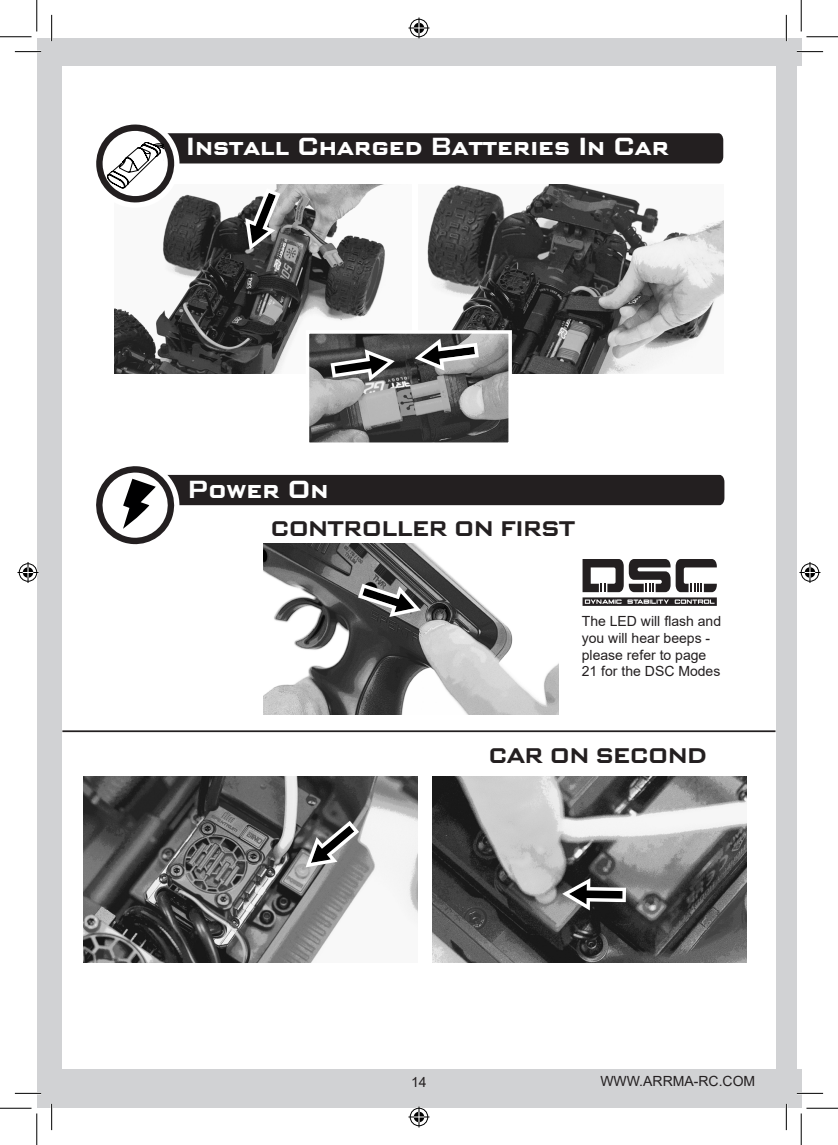
<style>
.page{position:relative;width:838px;height:1145px;background:#fff}
.page>*{position:absolute;margin:0;border:0;box-sizing:border-box;transform-origin:0 0}
.t1{font:700 24.5px "Bank Gothic";color:#fff}
.t2{font:700 21px "Bank Gothic";color:#231f20}
.t3{font:14px/16.8px "Arial";color:#231f20}
</style>
<div class="page">
<div style="left:38px;top:38px;width:763px;height:1069px;background:#d1d2d4"></div>
<hr style="left:797px;top:67px;width:4px;height:1002px;background:#fff">
<div style="left:62px;top:67px;width:713px;height:1002px;background:#fff"></div>
<img style="left:115px;top:250px;width:270px;height:123px">
<img style="left:427px;top:250px;width:296px;height:123px">
<svg style="left:96px;top:124px;width:627px;height:126px"></svg>
<img style="left:432px;top:776px;width:314px;height:186px">
<img style="left:264px;top:617px;width:294px;height:97px">
<hr style="left:62px;top:730px;width:713px;height:2px;background:#231f20">
<img style="left:84px;top:776px;width:333px;height:186px">
<svg style="left:305px;top:797px;width:76px;height:70px"></svg>
<svg style="left:282px;top:863px;width:8px;height:32px"></svg>
<svg style="left:562px;top:878px;width:64px;height:32px"></svg>
<svg style="left:96px;top:466px;width:628px;height:151px"></svg>
<svg style="left:305px;top:328px;width:208px;height:115px;background:#7e7e7e"></svg>
<hr style="left:15px;top:51px;width:26px;height:2px;background:#fff">
<hr style="left:796px;top:51px;width:27px;height:2px;background:#fff">
<hr style="left:15px;top:1092px;width:26px;height:2px;background:#fff">
<hr style="left:796px;top:1092px;width:27px;height:2px;background:#fff">
<hr style="left:51px;top:15px;width:2px;height:26px;background:#fff">
<hr style="left:51px;top:1104px;width:2px;height:26px;background:#fff">
<hr style="left:785px;top:15px;width:2px;height:26px;background:#fff">
<hr style="left:785px;top:1104px;width:2px;height:26px;background:#fff">
<svg style="left:15px;top:51px;width:26px;height:1px"></svg>
<svg style="left:796px;top:51px;width:27px;height:1px"></svg>
<svg style="left:15px;top:1093px;width:26px;height:1px"></svg>
<svg style="left:796px;top:1093px;width:27px;height:1px"></svg>
<svg style="left:51px;top:15px;width:1px;height:26px"></svg>
<svg style="left:51px;top:1104px;width:1px;height:26px"></svg>
<svg style="left:786px;top:15px;width:1px;height:26px"></svg>
<svg style="left:786px;top:1104px;width:1px;height:26px"></svg>
<hr style="left:0;top:36px;width:32px;height:1px;background:#000">
<hr style="left:806px;top:36px;width:31px;height:1px;background:#000">
<hr style="left:0;top:1108px;width:32px;height:1px;background:#000">
<hr style="left:806px;top:1108px;width:31px;height:1px;background:#000">
<hr style="left:36px;top:0;width:1px;height:31px;background:#000">
<hr style="left:36px;top:1113px;width:1px;height:32px;background:#000">
<hr style="left:800px;top:0;width:1px;height:31px;background:#000">
<hr style="left:800px;top:1113px;width:1px;height:32px;background:#000">
<svg style="left:408px;top:18px;width:21px;height:21px"></svg>
<svg style="left:408px;top:1106px;width:21px;height:21px"></svg>
<svg style="left:18px;top:562px;width:21px;height:21px"></svg>
<svg style="left:799px;top:562px;width:21px;height:21px"></svg>
<p class="t1" style="left:186px;top:132px;width:484px">Install Charged Batteries In Car</p>
<p class="t1" style="left:188px;top:475px;width:142px">Power On</p>
<p class="t2" style="left:271px;top:516px;width:306px">CONTROLLER ON FIRST</p>
<p class="t3" style="left:581px;top:613px;width:141px">The LED will flash and you will hear beeps - please refer to page<br>21 for the DSC Modes</p>
<p class="t2" style="left:488px;top:743px;width:219px">CAR ON SECOND</p>
<p class="t3" style="left:411px;top:1073px;width:17px">14</p>
<p class="t3" style="left:600px;top:1073px;width:156px">WWW.ARRMA-RC.COM</p>
</div>
